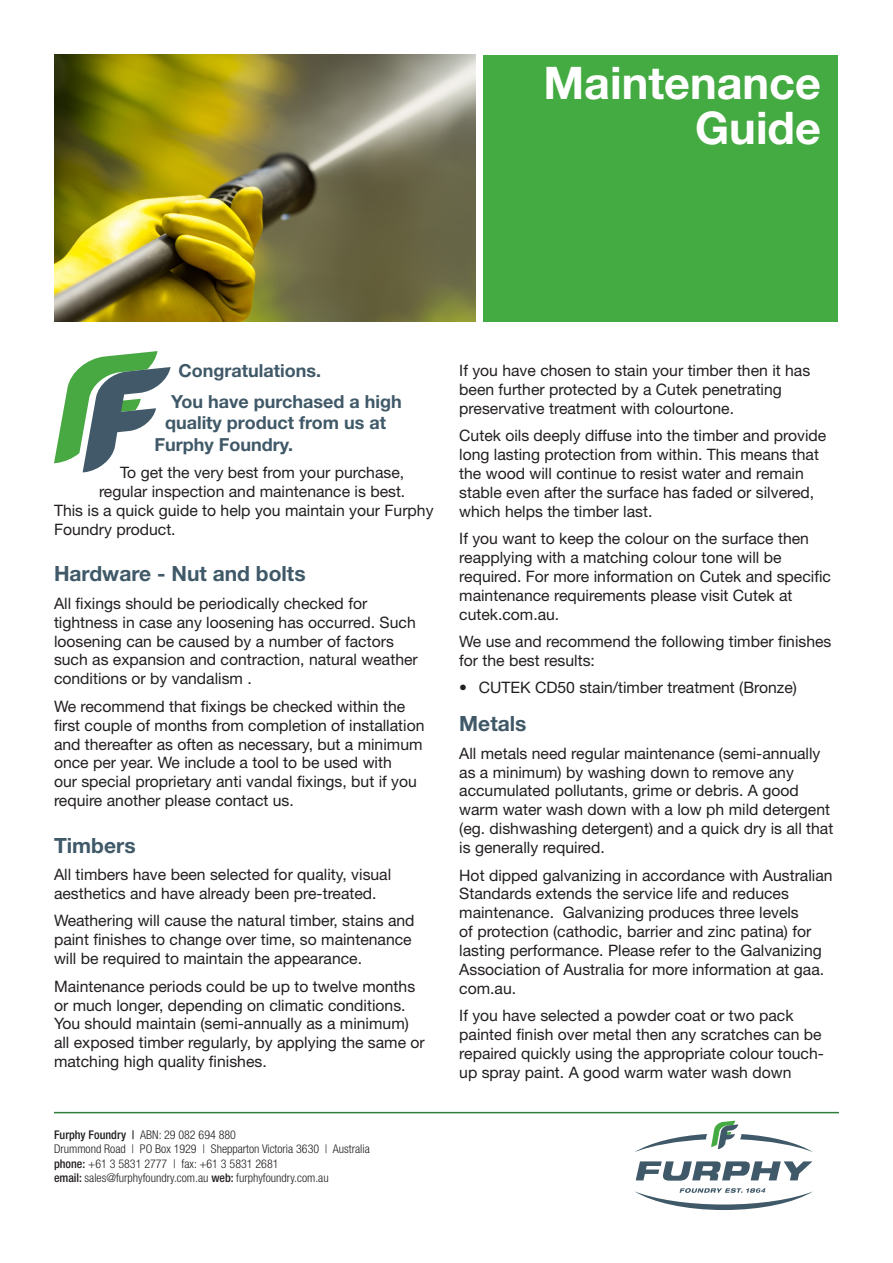
<style>
.page{position:relative;width:893px;height:1263px;background:#fff}
.page>*{position:absolute;margin:0;border:0;box-sizing:border-box;transform-origin:0 0}
.t1{font:700 45px "Helvetica Neue";color:#fff}
.Subhead{font:700 21px "Helvetica Neue";color:#405968}
.Body_text{font:700 18px "Helvetica Neue";color:#405968}
.Body_text-2{font:15.75px/18.9px "Helvetica Neue";color:#231f20}
.Small_text{font:300 condensed 12px/14.4px "Helvetica Neue";color:#231f20}
.s1{font-weight:500}
</style>
<div class="page">
<img style="left:54px;top:54px;width:421px;height:267px">
<div style="left:483px;top:55px;width:355px;height:266px;background:#44aa42"></div>
<hr style="left:54px;top:1112px;width:785px;height:1px;background:#307d3c">
<svg style="left:635px;top:1121px;width:178px;height:89px"></svg>
<svg style="left:54px;top:351px;width:117px;height:121px"></svg>
<p class="t1" style="left:543px;top:55px;width:279px">Maintenance</p>
<p class="t1" style="left:695px;top:100px;width:127px">Guide</p>
<p class="Body_text" style="left:178px;top:360px;width:144px">Congratulations.</p>
<p class="Body_text" style="left:171px;top:390px;width:232px">You have purchased a high</p>
<p class="Body_text" style="left:165px;top:412px;width:222px">quality product from us at</p>
<p class="Body_text" style="left:154px;top:433px;width:140px">Furphy Foundry.</p>
<p class="Body_text-2" style="left:120px;top:463px;width:286px">To get the very best from your purchase,</p>
<p class="Body_text-2" style="left:99px;top:482px;width:308px">regular inspection and maintenance is best.</p>
<p class="Body_text-2" style="left:54px;top:501px;width:381px">This is a quick guide to help you maintain your Furphy</p>
<p class="Body_text-2" style="left:54px;top:520px;width:123px">Foundry product.</p>
<p class="Subhead" style="left:54px;top:561px;width:253px">Hardware - Nut and bolts</p>
<p class="Body_text-2" style="left:54px;top:593px;width:365px">All fixings should be periodically checked for tightness in case any loosening has occurred. Such loosening can be caused by a number of factors such as expansion and contraction, natural weather conditions or by vandalism .</p>
<p class="Body_text-2" style="left:54px;top:696px;width:372px">We recommend that fixings be checked within the first couple of months from completion of installation and thereafter as often as necessary, but a minimum once per year. We include a tool to be used with<br>our special proprietary anti vandal fixings, but if you require another please contact us.</p>
<p class="Subhead" style="left:54px;top:832px;width:83px">Timbers</p>
<p class="Body_text-2" style="left:54px;top:865px;width:339px">All timbers have been selected for quality, visual aesthetics and have already been pre-treated.</p>
<p class="Body_text-2" style="left:54px;top:911px;width:362px">Weathering will cause the natural timber, stains and paint finishes to change over time, so maintenance will be required to maintain the appearance.</p>
<p class="Body_text-2" style="left:54px;top:976px;width:372px">Maintenance periods could be up to twelve months or much longer, depending on climatic conditions.<br>You should maintain (semi-annually as a minimum) all exposed timber regularly, by applying the same or matching high quality finishes.</p>
<p class="Small_text" style="left:54px;top:1127px;width:184px"><span class="s1">Furphy Foundry |</span> ABN: 29 082 694 880</p>
<p class="Small_text" style="left:54px;top:1142px;width:317px">Drummond Road | PO Box 1929 | Shepparton Victoria 3630 | Australia <span class="s1">phone:</span> +61 3 5831 2777 | fax: +61 3 5831 2681</p>
<p class="Small_text" style="left:54px;top:1170px;width:276px"><span class="s1">email:</span> sales@furphyfoundry.com.au <span class="s1">web:</span> furphyfoundry.com.au</p>
<p class="Body_text-2" style="left:459px;top:360px;width:352px">If you have chosen to stain your timber then it has been further protected by a Cutek penetrating preservative treatment with colourtone.</p>
<p class="Body_text-2" style="left:459px;top:426px;width:369px">Cutek oils deeply diffuse into the timber and provide long lasting protection from within. This means that the wood will continue to resist water and remain stable even after the surface has faded or silvered, which helps the timber last.</p>
<p class="Body_text-2" style="left:459px;top:529px;width:373px">If you want to keep the colour on the surface then reapplying with a matching colour tone will be required. For more information on Cutek and specific maintenance requirements please visit Cutek at cutek.com.au.</p>
<p class="Body_text-2" style="left:459px;top:632px;width:374px">We use and recommend the following timber finishes for the best results:</p>
<p class="Body_text-2" style="left:459px;top:678px;width:339px">• CUTEK CD50 stain/timber treatment (Bronze)</p>
<p class="Subhead" style="left:459px;top:711px;width:69px">Metals</p>
<p class="Body_text-2" style="left:459px;top:743px;width:376px">All metals need regular maintenance (semi-annually as a minimum) by washing down to remove any accumulated pollutants, grime or debris. A good warm water wash down with a low ph mild detergent (eg. dishwashing detergent) and a quick dry is all that is generally required.</p>
<p class="Body_text-2" style="left:459px;top:865px;width:375px">Hot dipped galvanizing in accordance with Australian Standards extends the service life and reduces maintenance. Galvanizing produces three levels<br>of protection (cathodic, barrier and zinc patina) for lasting performance. Please refer to the Galvanizing Association of Australia for more information at gaa. com.au.</p>
<p class="Body_text-2" style="left:459px;top:1006px;width:366px">If you have selected a powder coat or two pack painted finish over metal then any scratches can be repaired quickly using the appropriate colour touch&shy;up spray paint. A good warm water wash down</p>
</div>
